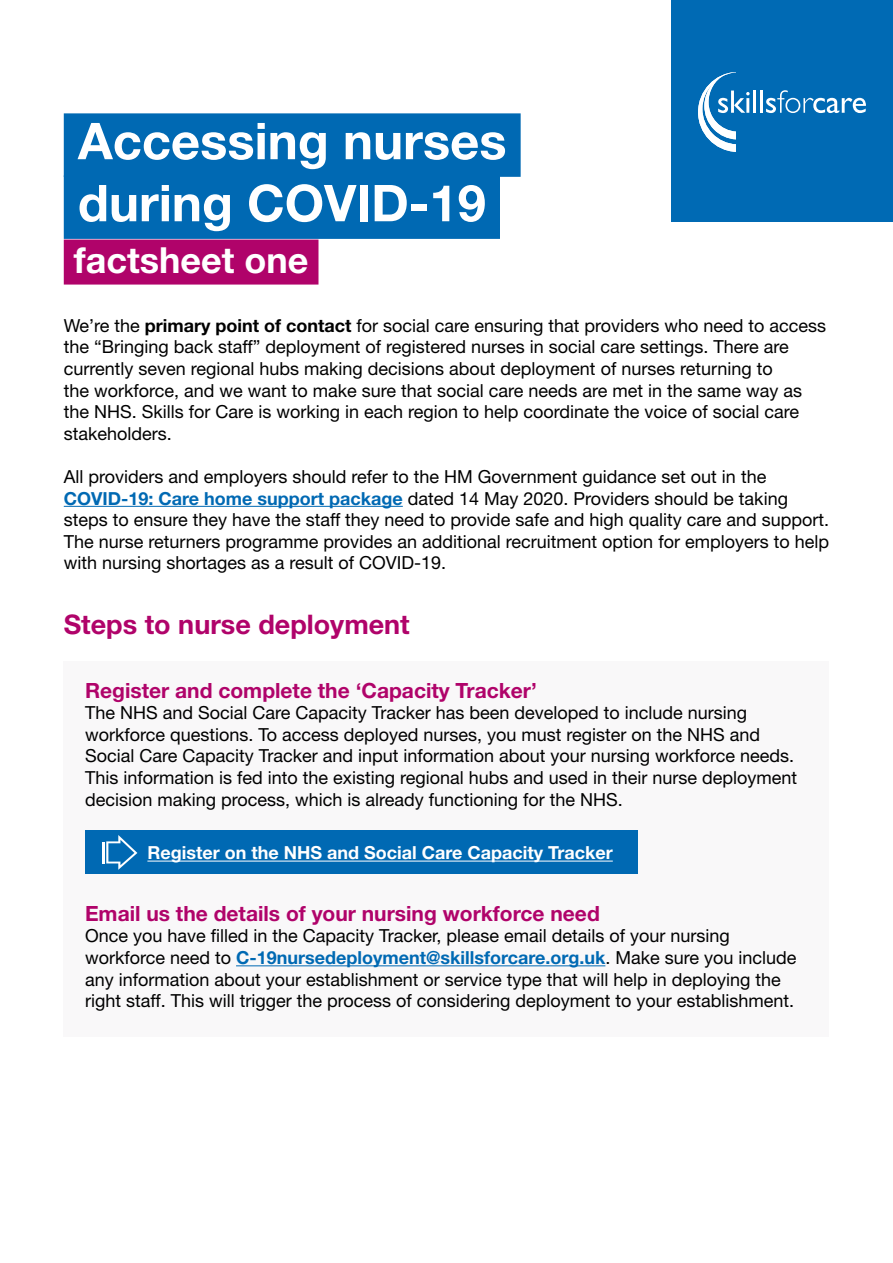
<style>
.page{position:relative;width:893px;height:1263px;background:#fff}
.page>*{position:absolute;margin:0;border:0;box-sizing:border-box;transform-origin:0 0}
.t1{font:700 50.7px/62.1px "Helvetica Neue LT Std";color:#fff}
.t2{font:700 36px "Helvetica Neue LT Std";color:#fff}
.t3{font:700 27px "Helvetica Neue LT Std";color:#b0036a}
.t4{font:700 21px "Helvetica Neue LT Std";color:#b0036a}
.t5{font:18px/21.6px "Helvetica Neue LT Std";color:#000}
.t6{font:700 18px "Helvetica Neue LT Std";color:#fff}
.s1{font-weight:700}
.s2{font-weight:700;color:#0069b3}
</style>
<div class="page">
<div style="left:672px;top:0;width:221px;height:221px;background:#006ab4"></div>
<svg style="left:698px;top:72px;width:52px;height:80px"></svg>
<hr style="left:746px;top:98px;width:3px;height:15px;background:#fff">
<hr style="left:753px;top:91px;width:3px;height:22px;background:#fff">
<hr style="left:760px;top:91px;width:3px;height:22px;background:#fff">
<svg style="left:766px;top:90px;width:100px;height:23px"></svg>
<div style="left:64px;top:113px;width:457px;height:64px;background:#0069b3"></div>
<div style="left:64px;top:175px;width:436px;height:64px;background:#0069b3"></div>
<div style="left:64px;top:240px;width:254px;height:45px;background:#b0036a"></div>
<hr style="left:64px;top:506px;width:339px;height:1px;background:#0069b3">
<div style="left:64px;top:661px;width:765px;height:376px;background:#f9f8f9"></div>
<hr style="left:236px;top:965px;width:369px;height:1px;background:#0069b3">
<div style="left:85px;top:831px;width:553px;height:43px;background:#0069b3"></div>
<hr style="left:147px;top:861px;width:466px;height:1px;background:#fff">
<svg style="left:106px;top:835px;width:31px;height:35px"></svg>
<hr style="left:103px;top:841px;width:2px;height:22px;background:#fff">
<h1 class="t1" style="left:78px;top:109px;width:430px">Accessing nurses during COVID-19</h1>
<h2 class="t2" style="left:74px;top:237px;width:236px">factsheet one</h2>
<p class="t5" style="left:64px;top:314px;width:764px">We’re the <span class="s1">primary point of contact</span> for social care ensuring that providers who need to access the “Bringing back staff” deployment of registered nurses in social care settings. There are currently seven regional hubs making decisions about deployment of nurses returning to<br>the workforce, and we want to make sure that social care needs are met in the same way as the NHS. Skills for Care is working in each region to help coordinate the voice of social care stakeholders.</p>
<p class="t5" style="left:64px;top:465px;width:767px">All providers and employers should refer to the HM Government guidance set out in the <span class="s2">COVID-19: Care home support package</span> dated 14 May 2020. Providers should be taking steps to ensure they have the staff they need to provide safe and high quality care and support.<br>The nurse returners programme provides an additional recruitment option for employers to help with nursing shortages as a result of COVID-19.</p>
<h3 class="t3" style="left:64px;top:608px;width:348px">Steps to nurse deployment</h3>
<p class="t4" style="left:85px;top:677px;width:453px">Register and complete the ‘Capacity Tracker’</p>
<p class="t5" style="left:85px;top:702px;width:714px">The NHS and Social Care Capacity Tracker has been developed to include nursing workforce questions. To access deployed nurses, you must register on the NHS and Social Care Capacity Tracker and input information about your nursing workforce needs.<br>This information is fed into the existing regional hubs and used in their nurse deployment decision making process, which is already functioning for the NHS.</p>
<p class="t6" style="left:147px;top:842px;width:467px">Register on the NHS and Social Care Capacity Tracker</p>
<p class="t4" style="left:85px;top:900px;width:516px">Email us the details of your nursing workforce need</p>
<p class="t5" style="left:85px;top:925px;width:713px">Once you have filled in the Capacity Tracker, please email details of your nursing workforce need to <span class="s2">C-19nursedeployment@skillsforcare.org.uk</span>. Make sure you include any information about your establishment or service type that will help in deploying the right staff. This will trigger the process of considering deployment to your establishment.</p>
</div>
